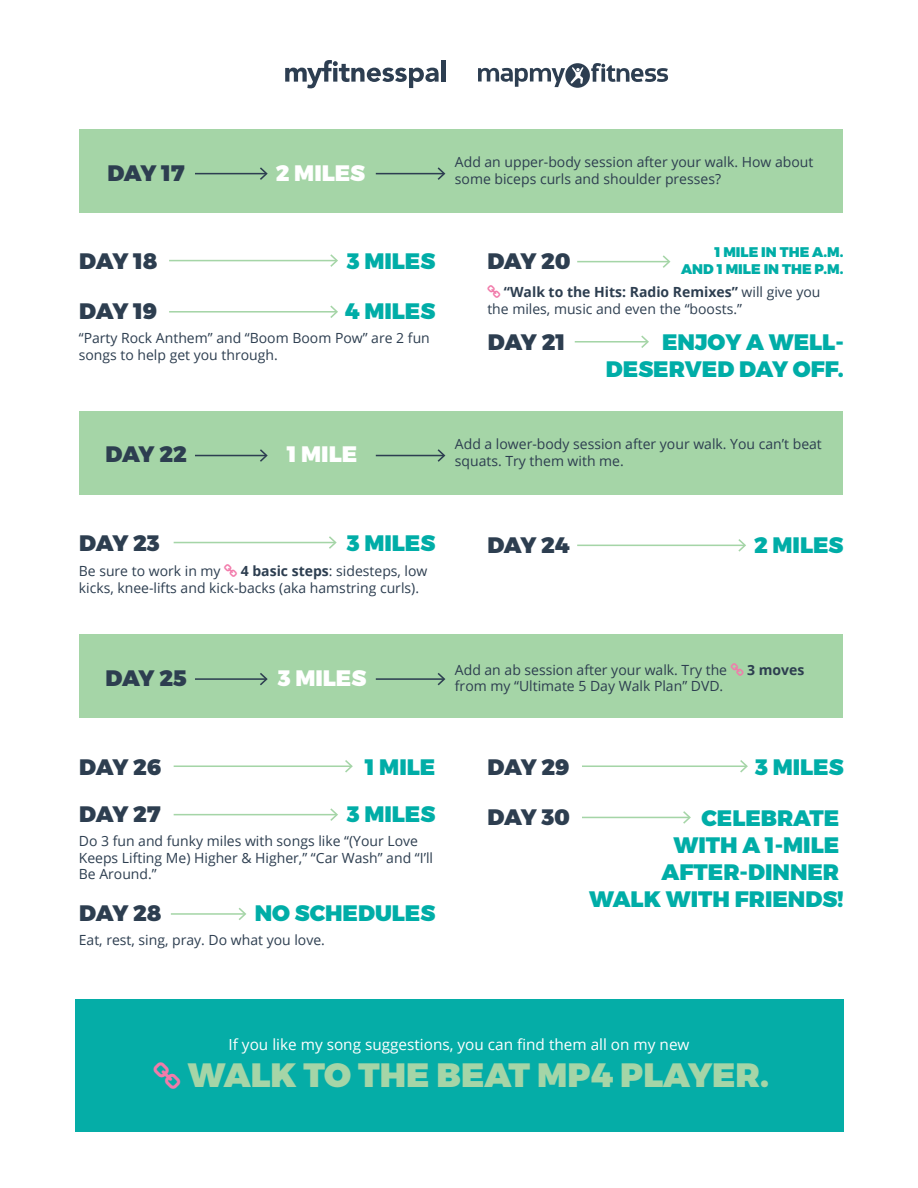
<style>
.page{position:relative;width:918px;height:1188px;background:#fff}
.page>*{position:absolute;margin:0;border:0;box-sizing:border-box;transform-origin:0 0}
.t1{font:900 33.75px "Montserrat";color:#a5d5a7}
.t2{font:900 22.35px/26.8px "Montserrat";color:#00ada7;text-align:right}
.t3{font:900 22.35px "Montserrat";letter-spacing:-.02em;color:#2d3e50}
.t4{font:900 22.35px "Montserrat";color:#fff}
.t5{font:15.3px "Open Sans";color:#fff}
.t6{font:13.95px/16.8px "Open Sans";color:#2d3e50}
.t7{font:900 13.95px/16.8px "Montserrat";color:#00ada7;text-align:right}
.t8{font:700 13.95px "Open Sans";color:#2d3e50}
.s1{font-weight:700}
</style>
<div class="page">
<div style="left:76px;top:999px;width:768px;height:132px;background:#05ada7"></div>
<svg style="left:285px;top:60px;width:154px;height:28px"></svg>
<hr style="left:441px;top:60px;width:4px;height:22px;background:#2d3e51">
<svg style="left:478px;top:63px;width:190px;height:25px"></svg>
<div style="left:80px;top:129px;width:763px;height:84px;background:#a5d5a7"></div>
<hr style="left:195px;top:173px;width:71px;height:1px;background:#2d3e51">
<svg style="left:260px;top:167px;width:8px;height:13px"></svg>
<hr style="left:376px;top:173px;width:68px;height:1px;background:#2d3e51">
<svg style="left:438px;top:167px;width:7px;height:13px"></svg>
<div style="left:80px;top:411px;width:763px;height:83px;background:#a5d5a7"></div>
<hr style="left:195px;top:455px;width:71px;height:1px;background:#2d3e51">
<svg style="left:260px;top:449px;width:8px;height:13px"></svg>
<hr style="left:376px;top:455px;width:68px;height:1px;background:#2d3e51">
<svg style="left:438px;top:449px;width:7px;height:13px"></svg>
<hr style="left:575px;top:341px;width:72px;height:2px;background:#a5d5a7">
<svg style="left:641px;top:336px;width:8px;height:12px"></svg>
<div style="left:80px;top:635px;width:763px;height:83px;background:#a5d5a7"></div>
<hr style="left:195px;top:678px;width:71px;height:2px;background:#2d3e51">
<svg style="left:260px;top:673px;width:8px;height:12px"></svg>
<hr style="left:376px;top:678px;width:68px;height:2px;background:#2d3e51">
<svg style="left:438px;top:673px;width:7px;height:12px"></svg>
<hr style="left:169px;top:260px;width:167px;height:1px;background:#a5d5a7">
<svg style="left:330px;top:254px;width:8px;height:13px"></svg>
<hr style="left:169px;top:311px;width:167px;height:2px;background:#a5d5a7">
<svg style="left:330px;top:306px;width:8px;height:12px"></svg>
<hr style="left:174px;top:765px;width:177px;height:2px;background:#a5d5a7">
<svg style="left:345px;top:760px;width:8px;height:13px"></svg>
<hr style="left:174px;top:814px;width:162px;height:1px;background:#a5d5a7">
<svg style="left:330px;top:808px;width:8px;height:13px"></svg>
<hr style="left:171px;top:913px;width:74px;height:2px;background:#a5d5a7">
<svg style="left:239px;top:908px;width:7px;height:12px"></svg>
<hr style="left:582px;top:765px;width:164px;height:2px;background:#a5d5a7">
<svg style="left:740px;top:760px;width:8px;height:13px"></svg>
<hr style="left:582px;top:817px;width:107px;height:1px;background:#a5d5a7">
<svg style="left:683px;top:811px;width:8px;height:13px"></svg>
<hr style="left:174px;top:542px;width:161px;height:1px;background:#a5d5a7">
<svg style="left:329px;top:536px;width:8px;height:13px"></svg>
<hr style="left:577px;top:545px;width:168px;height:1px;background:#a5d5a7">
<svg style="left:738px;top:539px;width:8px;height:13px"></svg>
<hr style="left:577px;top:261px;width:92px;height:1px;background:#a5d5a7">
<svg style="left:663px;top:255px;width:7px;height:13px"></svg>
<h2 class="t3" style="left:107px;top:159px;width:79px">DAY 17</h2>
<h2 class="t4" style="left:276px;top:159px;width:91px">2 MILES</h2>
<p class="t6" style="left:455px;top:154px;width:360px">Add an upper-body session after your walk. How about some biceps curls and shoulder presses?</p>
<h2 class="t3" style="left:79px;top:247px;width:80px">DAY 18</h2>
<h2 class="t2" style="left:347px;top:249px;width:90px">3 MILES</h2>
<h2 class="t3" style="left:79px;top:297px;width:80px">DAY 19</h2>
<h2 class="t2" style="left:345px;top:299px;width:92px">4 MILES</h2>
<p class="t6" style="left:79px;top:329px;width:353px">“Party Rock Anthem” and “Boom Boom Pow” are 2 fun songs to help get you through.</p>
<h2 class="t3" style="left:487px;top:247px;width:85px">DAY 20</h2>
<p class="t7" style="left:681px;top:245px;width:164px">1 MILE IN THE A.M.<br>AND 1 MILE IN THE P.M.</p>
<p class="t6" style="left:487px;top:283px;width:335px;text-indent:16px"><span class="s1">“Walk to the Hits: Radio Remixes”</span> will give you the miles, music and even the “boosts.”</p>
<h2 class="t3" style="left:488px;top:329px;width:79px">DAY 21</h2>
<h2 class="t2" style="left:606px;top:330px;width:239px">ENJOY A WELL-<br>DESERVED DAY OFF.</h2>
<h2 class="t3" style="left:106px;top:440px;width:83px">DAY 22</h2>
<h2 class="t4" style="left:287px;top:440px;width:72px">1 MILE</h2>
<p class="t6" style="left:455px;top:435px;width:368px">Add a lower-body session after your walk. You can’t beat squats. Try them with me.</p>
<h2 class="t3" style="left:79px;top:529px;width:82px">DAY 23</h2>
<h2 class="t2" style="left:347px;top:531px;width:90px">3 MILES</h2>
<h2 class="t3" style="left:487px;top:531px;width:84px">DAY 24</h2>
<h2 class="t2" style="left:754px;top:532px;width:91px">2 MILES</h2>
<p class="t6" style="left:79px;top:562px;width:143px">Be sure to work in my</p>
<p class="t6" style="left:79px;top:562px;width:350px;text-indent:162px"><span class="s1">4 basic steps</span>: sidesteps, low kicks, knee-lifts and kick-backs (aka hamstring curls).</p>
<h2 class="t3" style="left:106px;top:664px;width:83px">DAY 25</h2>
<h2 class="t4" style="left:278px;top:664px;width:90px">3 MILES</h2>
<p class="t6" style="left:455px;top:661px;width:274px">Add an ab session after your walk. Try the</p>
<p class="t8" style="left:747px;top:660px;width:59px">3 moves</p>
<p class="t6" style="left:455px;top:678px;width:270px">from my “Ultimate 5 Day Walk Plan” DVD.</p>
<h2 class="t3" style="left:79px;top:753px;width:84px">DAY 26</h2>
<h2 class="t2" style="left:365px;top:754px;width:72px">1 MILE</h2>
<h2 class="t3" style="left:79px;top:800px;width:83px">DAY 27</h2>
<h2 class="t2" style="left:347px;top:801px;width:90px">3 MILES</h2>
<p class="t6" style="left:79px;top:832px;width:356px">Do 3 fun and funky miles with songs like “(Your Love<br>Keeps Lifting Me) Higher &amp; Higher,” “Car Wash” and “I’ll<br>Be Around.”</p>
<h2 class="t3" style="left:79px;top:899px;width:84px">DAY 28</h2>
<h2 class="t2" style="left:255px;top:901px;width:182px">NO SCHEDULES</h2>
<p class="t6" style="left:79px;top:931px;width:248px">Eat, rest, sing, pray. Do what you love.</p>
<h2 class="t3" style="left:488px;top:753px;width:84px">DAY 29</h2>
<h2 class="t2" style="left:755px;top:754px;width:90px">3 MILES</h2>
<h2 class="t3" style="left:488px;top:803px;width:84px">DAY 30</h2>
<h2 class="t2" style="left:589px;top:806px;width:256px">CELEBRATE<br>WITH A 1-MILE<br>AFTER-DINNER<br>WALK WITH FRIENDS!</h2>
<p class="t5" style="left:229px;top:1034px;width:462px">If you like my song suggestions, you can find them all on my new</p>
<h1 class="t1" style="left:188px;top:1054px;width:583px">WALK TO THE BEAT MP4 PLAYER.</h1>
</div>
